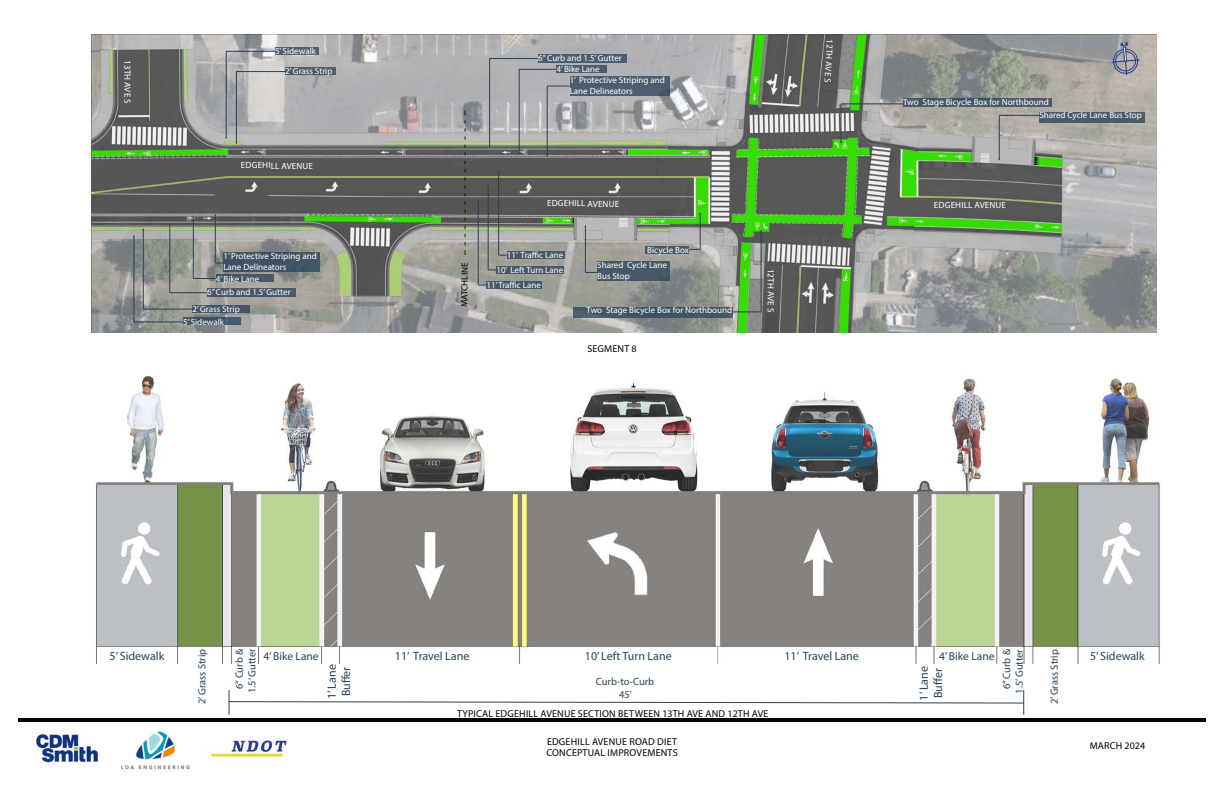
<style>
.page{position:relative;width:1224px;height:792px;background:#fff}
.page>*{position:absolute;margin:0;border:0;box-sizing:border-box;transform-origin:0 0}
.t1{font:12px/14.4px "Myriad Pro";color:#2a4158}
.t2{font:11.5px "Myriad Pro";color:#2a4158}
.t3{font:10.5px/12.6px "Myriad Pro";color:#2a4158;text-align:center}
.t4{font:10px "Myriad Pro";letter-spacing:.02em;color:#000}
.t5{font:9px/10.8px "Myriad Pro";color:#fff}
.t6{font:9px "Myriad Pro";color:#000}
</style>
<div class="page">
<img style="left:36px;top:731px;width:63px;height:32px">
<hr style="left:18px;top:718px;width:1188px;height:4px;background:#000">
<img style="left:121px;top:730px;width:69px;height:40px">
<img style="left:210px;top:740px;width:77px;height:18px">
<img style="left:92px;top:34px;width:1064px;height:298px">
<div style="left:207px;top:289px;width:88px;height:8px;background:#495968"></div>
<div style="left:193px;top:305px;width:57px;height:7px;background:#455766"></div>
<div style="left:183px;top:318px;width:58px;height:7px;background:#405265"></div>
<div style="left:597px;top:261px;width:73px;height:20px;background:#475967"></div>
<div style="left:216px;top:275px;width:58px;height:7px;background:#495968"></div>
<div style="left:1039px;top:112px;width:106px;height:10px;background:#4b5c6b"></div>
<div style="left:903px;top:98px;width:149px;height:9px;background:#4a5b6a"></div>
<div style="left:573px;top:307px;width:159px;height:10px;background:#425564"></div>
<hr style="left:215px;top:215px;width:1px;height:48px;background:#2a4158">
<hr style="left:700px;top:214px;width:1px;height:35px;background:#2a4158">
<hr style="left:585px;top:226px;width:1px;height:47px;background:#2a4158">
<svg style="left:194px;top:278px;width:22px;height:1px"></svg>
<hr style="left:193px;top:219px;width:1px;height:60px;background:#2a4158">
<hr style="left:999px;top:115px;width:40px;height:1px;background:#2a4158">
<hr style="left:999px;top:115px;width:1px;height:44px;background:#2a4158">
<hr style="left:841px;top:104px;width:62px;height:1px;background:#2a4158">
<hr style="left:841px;top:104px;width:1px;height:38px;background:#2a4158">
<svg style="left:732px;top:312px;width:29px;height:1px"></svg>
<hr style="left:761px;top:231px;width:1px;height:81px;background:#2a4158">
<hr style="left:170px;top:293px;width:37px;height:1px;background:#2a4158">
<hr style="left:170px;top:225px;width:1px;height:68px;background:#2a4158">
<hr style="left:143px;top:309px;width:50px;height:1px;background:#2a4158">
<hr style="left:143px;top:229px;width:1px;height:80px;background:#2a4158">
<hr style="left:134px;top:322px;width:49px;height:1px;background:#2a4158">
<hr style="left:134px;top:236px;width:1px;height:86px;background:#2a4158">
<div style="left:556px;top:65px;width:50px;height:7px;background:#4b5c6e"></div>
<div style="left:285px;top:67px;width:50px;height:8px;background:#4c5d6e"></div>
<div style="left:275px;top:47px;width:44px;height:7px;background:#506071"></div>
<div style="left:507px;top:251px;width:57px;height:8px;background:#475968"></div>
<div style="left:496px;top:266px;width:68px;height:7px;background:#475867"></div>
<div style="left:486px;top:281px;width:56px;height:7px;background:#455867"></div>
<hr style="left:498px;top:171px;width:1px;height:84px;background:#2a4158">
<hr style="left:488px;top:186px;width:1px;height:84px;background:#2a4158">
<hr style="left:478px;top:201px;width:1px;height:84px;background:#2a4158">
<svg style="left:548px;top:86px;width:22px;height:1px"></svg>
<hr style="left:547px;top:86px;width:1px;height:70px;background:#2a4158">
<hr style="left:519px;top:69px;width:37px;height:1px;background:#2a4158">
<hr style="left:519px;top:69px;width:1px;height:84px;background:#2a4158">
<hr style="left:489px;top:58px;width:49px;height:1px;background:#2a4158">
<hr style="left:489px;top:59px;width:1px;height:87px;background:#2a4158">
<hr style="left:236px;top:71px;width:49px;height:1px;background:#2a4158">
<hr style="left:236px;top:72px;width:1px;height:71px;background:#2a4158">
<hr style="left:226px;top:51px;width:49px;height:1px;background:#2a4158">
<hr style="left:226px;top:51px;width:1px;height:87px;background:#2a4158">
<img style="left:94px;top:376px;width:1066px;height:288px">
<svg style="left:228px;top:690px;width:796px;height:25px"></svg>
<div style="left:570px;top:76px;width:100px;height:20px;background:#4c5d6f"></div>
<div style="left:223px;top:252px;width:97px;height:20px;background:#415363"></div>
<div style="left:645px;top:246px;width:44px;height:7px;background:#4a5a69"></div>
<div style="left:538px;top:54px;width:88px;height:9px;background:#4b5c6f"></div>
<svg style="left:1111px;top:42px;width:29px;height:33px"></svg>
<p class="t5" style="left:133px;top:60px;width:45px;rotate:90deg">13TH AVE S</p>
<p class="t5" style="left:275px;top:45px;width:43px">5’ Sidewalk</p>
<p class="t5" style="left:538px;top:52px;width:85px">6” Curb and 1.5’ Gutter</p>
<p class="t5" style="left:285px;top:66px;width:49px">2’ Grass Strip</p>
<p class="t5" style="left:556px;top:63px;width:45px">4’ Bike Lane</p>
<p class="t5" style="left:570px;top:74px;width:97px">1’ Protective Striping and<br>Lane Delineators</p>
<p class="t5" style="left:241px;top:159px;width:74px;rotate:1deg">EDGEHILL AVENUE</p>
<p class="t5" style="left:836px;top:40px;width:45px;rotate:93deg">12TH AVE S</p>
<p class="t5" style="left:903px;top:96px;width:147px">Two Stage Bicycle Box for Northbound</p>
<p class="t5" style="left:1039px;top:110px;width:104px">Shared Cycle Lane Bus Stop</p>
<p class="t5" style="left:547px;top:197px;width:74px;rotate:1deg">EDGEHILL AVENUE</p>
<p class="t5" style="left:934px;top:199px;width:74px;rotate:1deg">EDGEHILL AVENUE</p>
<p class="t5" style="left:647px;top:244px;width:43px">Bicycle Box</p>
<p class="t5" style="left:507px;top:250px;width:58px">11’ Traffic Lane</p>
<p class="t5" style="left:496px;top:264px;width:69px">10’ Left Turn Lane</p>
<p class="t5" style="left:486px;top:279px;width:56px">11’ Traffic Lane</p>
<p class="t5" style="left:223px;top:250px;width:95px">1’ Protective Striping and<br>Lane Delineators</p>
<p class="t5" style="left:597px;top:260px;width:71px">Shared Cycle Lane</p>
<p class="t6" style="left:459px;top:307px;width:46px;rotate:-89deg">MATCHLINE</p>
<p class="t5" style="left:216px;top:273px;width:45px">4’ Bike Lane</p>
<p class="t5" style="left:597px;top:270px;width:34px">Bus Stop</p>
<p class="t5" style="left:193px;top:284px;width:100px;line-height:16.4px;text-indent:15px">6” Curb and 1.5’ Gutter<br>2’ Grass Strip</p>
<p class="t5" style="left:183px;top:316px;width:43px">5’ Sidewalk</p>
<p class="t5" style="left:587px;top:305px;width:147px">Two Stage Bicycle Box for Northbound</p>
<p class="t4" style="left:587px;top:343px;width:51px">SEGMENT 8</p>
<p class="t5" style="left:776px;top:269px;width:45px;rotate:90deg">12TH AVE S</p>
<h1 class="t1" style="left:110px;top:649px;width:56px">5’ Sidewalk</h1>
<p class="t3" style="left:196px;top:704px;width:57px;rotate:-90deg">2’ Grass Strip</p>
<p class="t3" style="left:233px;top:693px;width:46px;rotate:-90deg">6” Curb &amp;<br>1.5’ Gutter</p>
<p class="t2" style="left:263px;top:649px;width:57px">4’ Bike Lane</p>
<h1 class="t1" style="left:324px;top:699px;width:36px;rotate:-90deg">1’ Lane<br>Buffer</h1>
<p class="t3" style="left:1000px;top:694px;width:46px;rotate:-90deg">6” Curb &amp;<br>1.5’ Gutter</p>
<p class="t3" style="left:1048px;top:704px;width:57px;rotate:-90deg">2’ Grass Strip</p>
<h1 class="t1" style="left:395px;top:649px;width:76px">11’ Travel Lane</h1>
<h1 class="t1" style="left:585px;top:649px;width:88px">10’ Left Turn Lane</h1>
<h1 class="t1" style="left:784px;top:649px;width:76px">11’ Travel Lane</h1>
<h1 class="t1" style="left:1090px;top:649px;width:56px">5’ Sidewalk</h1>
<p class="t2" style="left:939px;top:649px;width:57px">4’ Bike Lane</p>
<h1 class="t1" style="left:916px;top:701px;width:36px;rotate:-90deg">1’ Lane<br>Buffer</h1>
<p class="t3" style="left:596px;top:675px;width:60px">Curb-to-Curb<br>45’</p>
<p class="t4" style="left:457px;top:707px;width:313px">TYPICAL EDGEHILL AVENUE SECTION BETWEEN 13TH AVE AND 12TH AVE</p>
<p class="t4" style="left:547px;top:735px;width:131px">EDGEHILL AVENUE ROAD DIET</p>
<p class="t4" style="left:546px;top:746px;width:133px">CONCEPTUAL IMPROVEMENTS</p>
<p class="t4" style="left:1090px;top:739px;width:57px">MARCH 2024</p>
</div>
